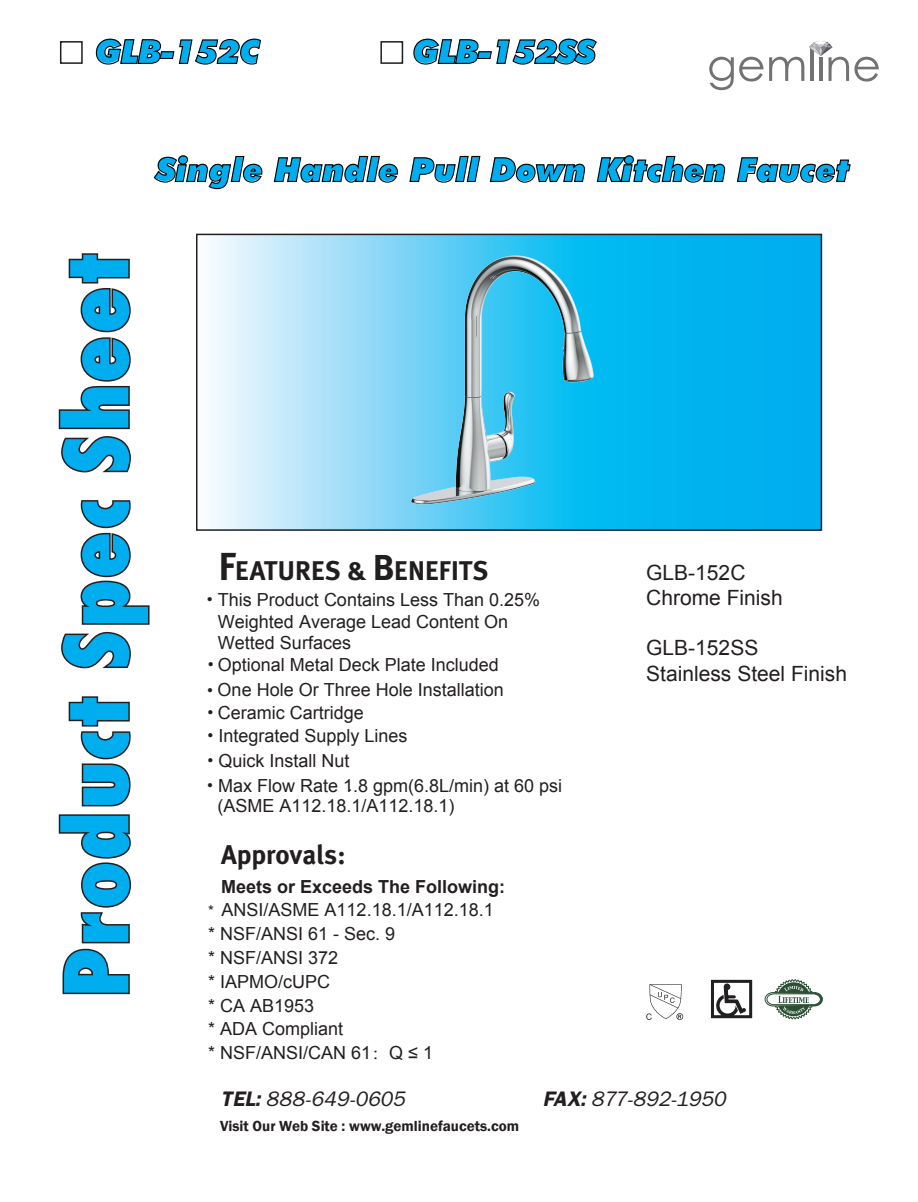
<style>
.page{position:relative;width:918px;height:1202px;background:#fff}
.page>*{position:absolute;margin:0;border:0;box-sizing:border-box;transform-origin:0 0}
.t1{font:800 84px "Futura Cond";color:#00aeef}
.t2{font:italic 900 33px "Futura BT";color:#00aeef}
.t3{font:italic 900 33px "Futura BT";letter-spacing:-.025em;color:#00aeef}
.t4{font:700 27px "Meta Plus";letter-spacing:-.02em;color:#211e1f}
.t5{font:700 27px "Meta Plus";color:#231f20}
.t6{font:21px/25.2px "Arial";color:#231f20}
.t7{font:18px/23.9px "Arial";color:#231f20}
.t8{font:italic 18px "Franklin";color:#231f20}
.t9{font:700 18px "Arial";color:#231f20}
.t10{font:600 15px "Franklin Gothic";color:#231f20}
.s1{font-size:39px}
.s2{font-size:36px}
.s3{font-family:"Meta Book Roman G Bpc EUC H"}
.s4{font-size:15px}
.s5{font-family:"Adobe Song Std";font-weight:300}
.s6{font-family:"Franklin Demi"}
</style>
<div class="page">
<svg style="left:209px;top:236px;width:610px;height:291px;background:#56caf4"></svg>
<div style="left:196px;top:233px;width:626px;height:297px;border:2px solid #231f20"></div>
<svg style="left:58px;top:696px;width:74px;height:299px"></svg>
<svg style="left:61px;top:500px;width:89px;height:169px"></svg>
<svg style="left:58px;top:253px;width:73px;height:220px"></svg>
<svg style="left:153px;top:155px;width:110px;height:35px"></svg>
<svg style="left:273px;top:155px;width:125px;height:28px"></svg>
<svg style="left:409px;top:155px;width:72px;height:28px"></svg>
<svg style="left:490px;top:157px;width:96px;height:26px"></svg>
<svg style="left:596px;top:155px;width:130px;height:28px"></svg>
<svg style="left:737px;top:157px;width:114px;height:26px"></svg>
<div style="left:60px;top:41px;width:23px;height:23px;border:2px solid #201d1e"></div>
<div style="left:380px;top:41px;width:23px;height:23px;border:2px solid #201d1e"></div>
<svg style="left:711px;top:979px;width:41px;height:38px"></svg>
<svg style="left:765px;top:979px;width:57px;height:40px"></svg>
<svg style="left:709px;top:41px;width:170px;height:49px"></svg>
<svg style="left:646px;top:984px;width:37px;height:35px"></svg>
<svg style="left:95px;top:38px;width:166px;height:27px"></svg>
<svg style="left:413px;top:38px;width:184px;height:27px"></svg>
<img style="left:410px;top:240px;width:187px;height:285px">
<h2 class="t2" style="left:95px;top:32px;width:167px">GLB-152C</h2>
<h2 class="t3" style="left:413px;top:32px;width:184px">GLB-152SS</h2>
<h2 class="t2" style="left:156px;top:150px;width:696px">Single Handle Pull Down Kitchen Faucet</h2>
<h1 class="t1" style="left:39px;top:997px;width:749px;rotate:-90deg">Product Spec Sheet</h1>
<h3 class="t4" style="left:218px;top:555px;width:272px"><span class="s1">F</span>EATURES &amp; <span class="s2">B</span>ENEFITS</h3>
<p class="t7" style="left:218px;top:589px;width:324px;line-height:21.6px;text-indent:-17px"><span class="s3">·</span> This Product Contains Less Than 0.25%<br>Weighted Average Lead Content On<br>Wetted Surfaces</p>
<p class="t7" style="left:201px;top:678px;width:304px"><span class="s3">·</span>One Hole Or Three Hole Installation</p>
<p class="t7" style="left:202px;top:653px;width:299px"><span class="s3">·</span>Optional Metal Deck Plate Included</p>
<p class="t7" style="left:201px;top:701px;width:164px"><span class="s3">·</span> Ceramic Cartridge</p>
<p class="t7" style="left:201px;top:723px;width:208px"><span class="s3">·</span> Integrated Supply Lines</p>
<p class="t7" style="left:201px;top:748px;width:363px;line-height:24.8px"><span class="s3">·</span> Quick Install Nut<br><span class="s3">·</span>Max Flow Rate 1.8 gpm(6.8L/min) at 60 psi</p>
<p class="t7" style="left:217px;top:774px;width:239px;line-height:20.7px;text-indent:130px">.<br>(ASME A112.18.1/A112.18.1)</p>
<h3 class="t5" style="left:221px;top:839px;width:126px">Approvals:</h3>
<p class="t9" style="left:221px;top:874px;width:286px">Meets or Exceeds The Following:</p>
<p class="t7" style="left:208px;top:897px;width:287px"><span class="s4">*</span> ANSI/ASME A112.18.1/A112.18.1 * NSF/ANSI 61 - Sec. 9<br>* NSF/ANSI 372<br>* IAPMO/cUPC<br>* CA AB1953<br>* ADA Compliant<br>* NSF/ANSI/CAN 61<span class="s5">：</span>Q ≤ 1</p>
<p class="t6" style="left:646px;top:560px;width:138px">GLB-152C<br>Chrome Finish</p>
<p class="t6" style="left:646px;top:635px;width:202px">GLB-152SS<br>Stainless Steel Finish</p>
<p class="t8" style="left:220px;top:1086px;width:186px"><span class="s6">TEL:</span> 888-649-0605</p>
<p class="t8" style="left:543px;top:1086px;width:184px"><span class="s6">FAX:</span> 877-892-1950</p>
<p class="t10" style="left:220px;top:1116px;width:300px">Visit Our Web Site : www.gemlinefaucets.com</p>
</div>
